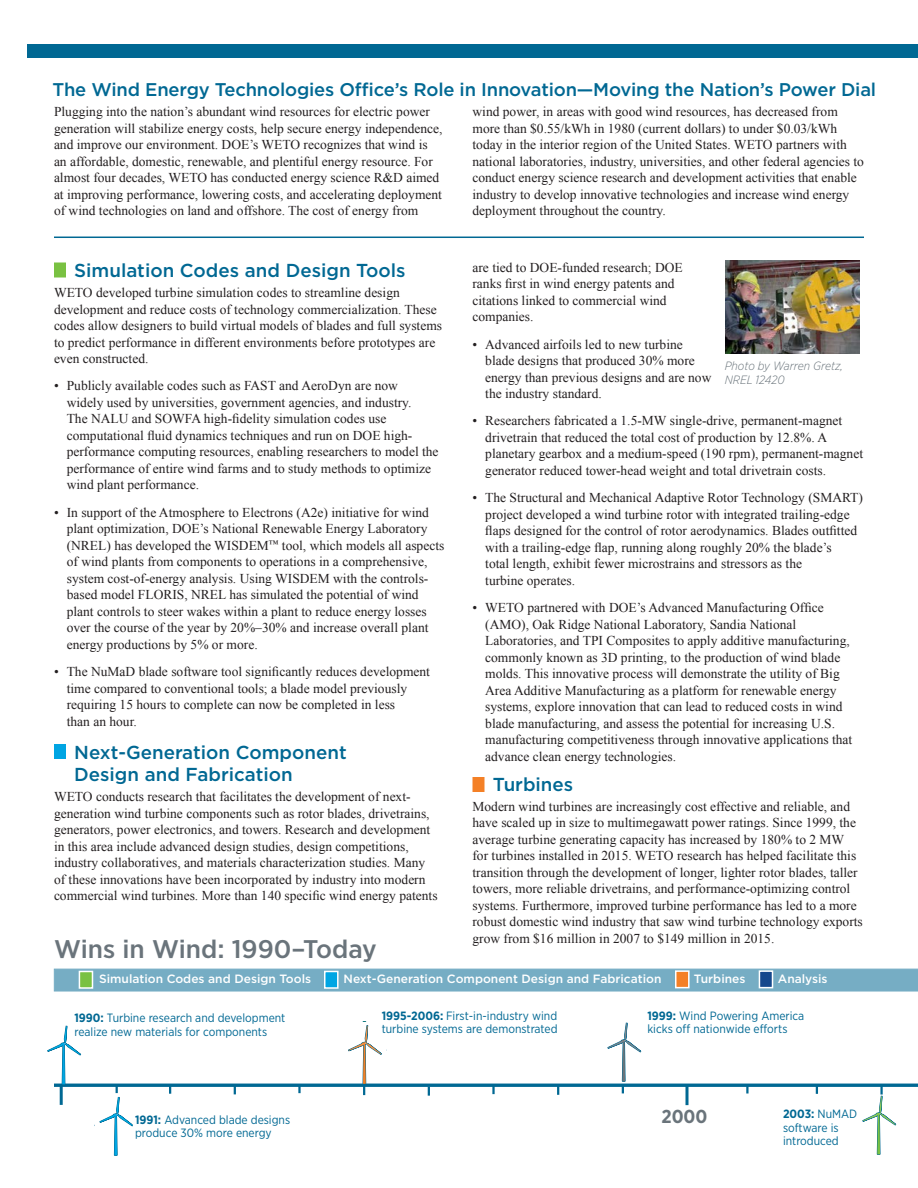
<style>
.page{position:relative;width:918px;height:1188px;background:#fff}
.page>*{position:absolute;margin:0;border:0;box-sizing:border-box;transform-origin:0 0}
.t1{font:500 25.5px "Gotham Narrow";color:#6a747b;scale:1.1 1}
.subhead_1{font:500 18.75px/22.5px "Gotham";color:#006893}
.body_text_bullets{font:700 18.75px "Gotham Narrow";color:#6a747b}
.subhead_1-2{font:500 18.3px "Gotham";letter-spacing:-.01em;color:#006893}
.body_text{font:13.5px/16.5px "Times New Roman";color:#231f20}
.timeline_labels{font:12px/13.5px "Gotham Narrow";color:#006893}
.subhead_1-3{font:500 12px "Gotham";color:#fff}
.t2{font:italic 300 12px/13.5px "Gotham Narrow";color:#6a747b}
.s1{font-weight:700}
</style>
<div class="page">
<img style="left:726px;top:261px;width:134px;height:92px">
<hr style="left:54px;top:237px;width:810px;height:1px;background:#006893">
<div style="left:52px;top:261px;width:16px;height:18px;background:#79c142;border:2px solid #fff"></div>
<div style="left:52px;top:742px;width:16px;height:19px;background:#00a5e3;border:2px solid #fff"></div>
<div style="left:471px;top:775px;width:15px;height:19px;background:#f48026;border:2px solid #fff"></div>
<hr style="left:54px;top:1084px;width:864px;height:3px;background:#006893">
<svg style="left:298px;top:1087px;width:3px;height:6px"></svg>
<svg style="left:169px;top:1087px;width:2px;height:7px"></svg>
<svg style="left:816px;top:1087px;width:2px;height:7px"></svg>
<svg style="left:492px;top:1087px;width:3px;height:7px"></svg>
<svg style="left:234px;top:1087px;width:2px;height:7px"></svg>
<svg style="left:557px;top:1087px;width:2px;height:8px"></svg>
<svg style="left:746px;top:1087px;width:3px;height:6px"></svg>
<svg style="left:428px;top:1087px;width:2px;height:9px"></svg>
<hr style="left:60px;top:1085px;width:3px;height:20px;background:#006893">
<hr style="left:686px;top:1085px;width:2px;height:20px;background:#006893">
<svg style="left:47px;top:1025px;width:35px;height:60px"></svg>
<svg style="left:607px;top:1023px;width:34px;height:70px"></svg>
<svg style="left:862px;top:1086px;width:35px;height:69px"></svg>
<div style="left:54px;top:969px;width:864px;height:22px;background:#76adc4"></div>
<div style="left:79px;top:971px;width:14px;height:18px;background:#79c142;border:2px solid #fff"></div>
<div style="left:324px;top:971px;width:15px;height:18px;background:#00a5e3;border:2px solid #fff"></div>
<div style="left:675px;top:970px;width:15px;height:18px;background:#f48026;border:2px solid #fff"></div>
<div style="left:759px;top:970px;width:14px;height:18px;background:#16488c;border:2px solid #fff"></div>
<svg style="left:348px;top:1025px;width:34px;height:70px"></svg>
<div style="left:27px;top:44px;width:891px;height:14px;background:#006893"></div>
<svg style="left:94px;top:1086px;width:39px;height:70px"></svg>
<p class="subhead_1-2" style="left:52px;top:78px;width:825px">The Wind Energy Technologies Office’s Role in Innovation—Moving the Nation’s Power Dial</p>
<p class="body_text" style="left:54px;top:103px;width:390px">Plugging into the nation’s abundant wind resources for electric power generation will stabilize energy costs, help secure energy independence, and improve our environment. DOE’s WETO recognizes that wind is an affordable, domestic, renewable, and plentiful energy resource. For almost four decades, WETO has conducted energy science R&amp;D aimed at improving performance, lowering costs, and accelerating deployment of wind technologies on land and offshore. The cost of energy from</p>
<p class="body_text" style="left:472px;top:103px;width:393px">wind power, in areas with good wind resources, has decreased from more than $0.55/kWh in 1980 (current dollars) to under $0.03/kWh today in the interior region of the United States. WETO partners with national laboratories, industry, universities, and other federal agencies to conduct energy science research and development activities that enable industry to develop innovative technologies and increase wind energy deployment throughout the country.</p>
<p class="subhead_1" style="left:74px;top:259px;width:333px">Simulation Codes and Design Tools</p>
<p class="body_text" style="left:54px;top:284px;width:390px">WETO developed turbine simulation codes to streamline design development and reduce costs of technology commercialization. These codes allow designers to build virtual models of blades and full systems to predict performance in different environments before prototypes are even constructed.</p>
<p class="body_text" style="left:67px;top:378px;width:373px;text-indent:-13px">• Publicly available codes such as FAST and AeroDyn are now<br>widely used by universities, government agencies, and industry.<br>The NALU and SOWFA high-fidelity simulation codes use computational fluid dynamics techniques and run on DOE high&shy;performance computing resources, enabling researchers to model the performance of entire wind farms and to study methods to optimize wind plant performance.</p>
<p class="body_text" style="left:67px;top:504px;width:379px;text-indent:-13px">• In support of the Atmosphere to Electrons (A2e) initiative for wind plant optimization, DOE’s National Renewable Energy Laboratory (NREL) has developed the WISDEM<sup>™</sup> tool, which models all aspects of wind plants from components to operations in a comprehensive, system cost-of-energy analysis. Using WISDEM with the controls&shy;based model FLORIS, NREL has simulated the potential of wind plant controls to steer wakes within a plant to reduce energy losses over the course of the year by 20%–30% and increase overall plant energy productions by 5% or more.</p>
<p class="body_text" style="left:67px;top:663px;width:365px;text-indent:-13px">• The NuMaD blade software tool significantly reduces development time compared to conventional tools; a blade model previously requiring 15 hours to complete can now be completed in less<br>than an hour.</p>
<p class="subhead_1" style="left:74px;top:741px;width:274px">Next-Generation Component<br>Design and Fabrication</p>
<p class="body_text" style="left:54px;top:788px;width:385px">WETO conducts research that facilitates the development of next&shy;generation wind turbine components such as rotor blades, drivetrains, generators, power electronics, and towers. Research and development in this area include advanced design studies, design competitions, industry collaboratives, and materials characterization studies. Many of these innovations have been incorporated by industry into modern commercial wind turbines. More than 140 specific wind energy patents</p>
<p class="t1" style="left:54px;top:934px;width:295px">Wins in Wind: 1990–Today</p>
<p class="body_text" style="left:472px;top:259px;width:212px">are tied to DOE-funded research; DOE ranks first in wind energy patents and citations linked to commercial wind companies.</p>
<p class="body_text" style="left:485px;top:336px;width:228px;text-indent:-13px">• Advanced airfoils led to new turbine blade designs that produced 30% more energy than previous designs and are now the industry standard.</p>
<p class="body_text" style="left:485px;top:412px;width:379px;text-indent:-13px">• Researchers fabricated a 1.5-MW single-drive, permanent-magnet drivetrain that reduced the total cost of production by 12.8%. A planetary gearbox and a medium-speed (190 rpm), permanent-magnet generator reduced tower-head weight and total drivetrain costs.</p>
<p class="body_text" style="left:485px;top:489px;width:379px;text-indent:-13px">• The Structural and Mechanical Adaptive Rotor Technology (SMART) project developed a wind turbine rotor with integrated trailing-edge flaps designed for the control of rotor aerodynamics. Blades outfitted with a trailing-edge flap, running along roughly 20% the blade’s<br>total length, exhibit fewer microstrains and stressors as the<br>turbine operates.</p>
<p class="body_text" style="left:485px;top:599px;width:369px;text-indent:-13px">• WETO partnered with DOE’s Advanced Manufacturing Office (AMO), Oak Ridge National Laboratory, Sandia National Laboratories, and TPI Composites to apply additive manufacturing, commonly known as 3D printing, to the production of wind blade molds. This innovative process will demonstrate the utility of Big Area Additive Manufacturing as a platform for renewable energy systems, explore innovation that can lead to reduced costs in wind blade manufacturing, and assess the potential for increasing U.S. manufacturing competitiveness through innovative applications that advance clean energy technologies.</p>
<p class="subhead_1" style="left:493px;top:773px;width:82px">Turbines</p>
<p class="body_text" style="left:472px;top:798px;width:392px">Modern wind turbines are increasingly cost effective and reliable, and have scaled up in size to multimegawatt power ratings. Since 1999, the average turbine generating capacity has increased by 180% to 2 MW for turbines installed in 2015. WETO research has helped facilitate this transition through the development of longer, lighter rotor blades, taller towers, more reliable drivetrains, and performance-optimizing control systems. Furthermore, improved turbine performance has led to a more robust domestic wind industry that saw wind turbine technology exports grow from $16 million in 2007 to $149 million in 2015.</p>
<p class="t2" style="left:725px;top:359px;width:120px">Photo by Warren Gretz,<br>NREL 12420</p>
<p class="subhead_1-3" style="left:99px;top:971px;width:214px">Simulation Codes and Design Tools</p>
<p class="subhead_1-3" style="left:344px;top:971px;width:319px">Next-Generation Component Design and Fabrication</p>
<p class="subhead_1-3" style="left:694px;top:971px;width:53px">Turbines</p>
<p class="subhead_1-3" style="left:778px;top:971px;width:51px">Analysis</p>
<p class="timeline_labels" style="left:74px;top:1011px;width:212px"><span class="s1">1990:</span> Turbine research and development realize new materials for components</p>
<p class="timeline_labels" style="left:382px;top:1009px;width:177px"><span class="s1">1995-2006:</span> First-in-industry wind turbine systems are demonstrated</p>
<p class="timeline_labels" style="left:647px;top:1009px;width:158px"><span class="s1">1999:</span> Wind Powering America kicks off nationwide efforts</p>
<p class="timeline_labels" style="left:135px;top:1113px;width:157px"><span class="s1">1991:</span> Advanced blade designs produce 30% more energy</p>
<p class="body_text_bullets" style="left:662px;top:1105px;width:47px">2000</p>
<p class="timeline_labels" style="left:783px;top:1107px;width:76px"><span class="s1">2003:</span> NuMAD software is introduced</p>
</div>
